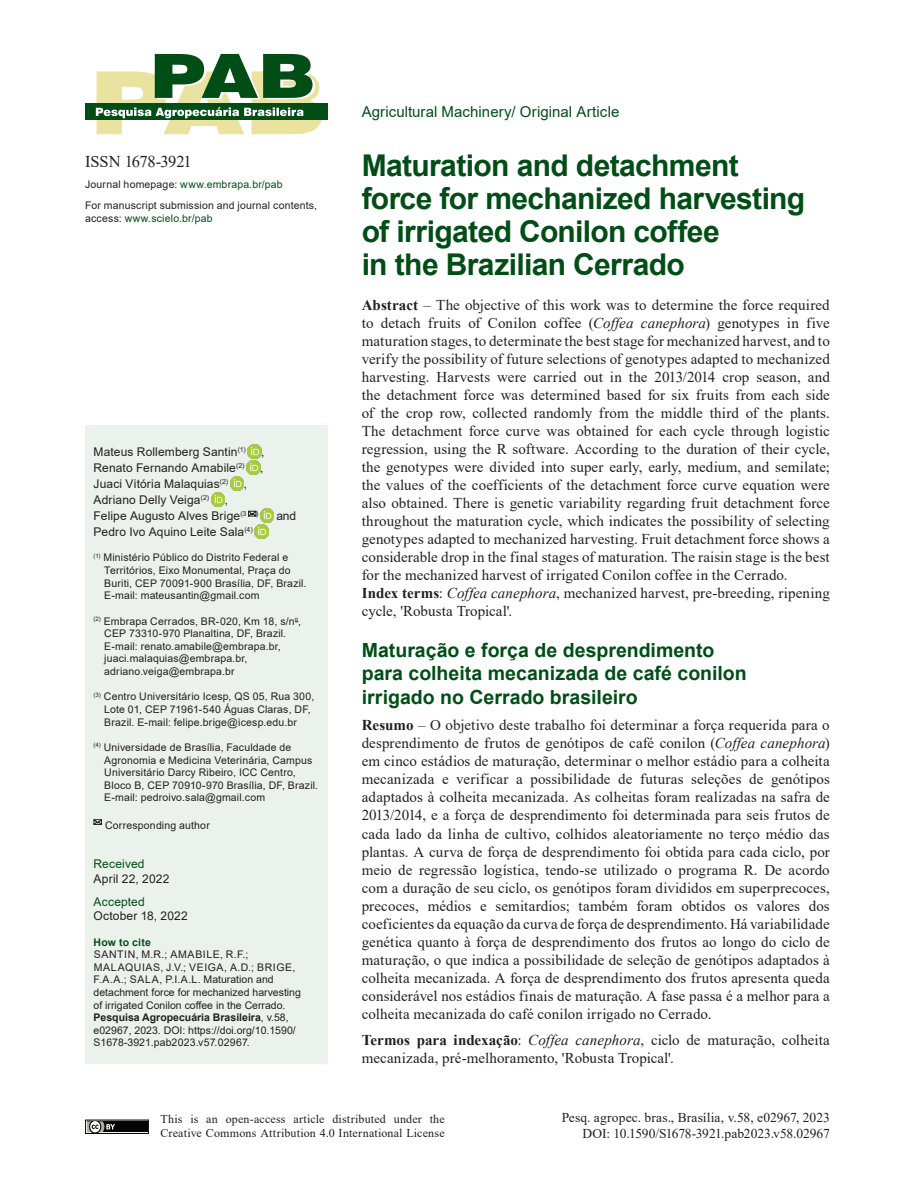
<style>
.page{position:relative;width:915px;height:1191px;background:#fff}
.page>*{position:absolute;margin:0;border:0;box-sizing:border-box;transform-origin:0 0}
.TÍTULO_DO_ARTIGO{font:700 30px/33px "Arial";letter-spacing:-.02em;color:#004e16}
.TÍTULO_DO_ABSTRACT{font:700 19.5px/23.4px "Arial";color:#004e16}
.ISSNe{font:16.5px "Times New Roman";letter-spacing:-.03em;color:#231f20}
.RESUMO_ABSTRACT{font:15px/18px "Times New Roman";letter-spacing:.005em;color:#231f20;text-align:justify}
.SEÇÃO_TIPO_DE_ARTIGO{font:15px "Arial";letter-spacing:.005em;color:#004e16}
.t1{font:13.5px/16.2px "Times New Roman";letter-spacing:.005em;color:#231f20;text-align:right}
.AUTORES{font:12px/16px "Arial";letter-spacing:.01em;color:#231f20}
.t2{font:12px/14.4px "Times New Roman";letter-spacing:.015em;color:#231f20}
.ACEITE_DATA{font:12px "Arial";letter-spacing:.015em;color:#231f20}
.RECEBIDO_DATA{font:12px "Arial";letter-spacing:.02em;color:#231f20}
.RECEBIDO{font:12px "Arial";letter-spacing:.01em;color:#004e16}
.ACEITE{font:12px "Arial";letter-spacing:.01em;color:#004e16}
.NOTAS_AUTORES{font:10.5px/12.6px "Arial";letter-spacing:.015em;color:#231f20}
.HOW_TO_CITE_TEXTO{font:10.5px/12.6px "Arial";color:#231f20}
.ENDERECO_ELETRONICO{font:10.5px/12.6px "Arial";letter-spacing:.015em;color:#231f20}
.ENDERECO_ELETRONICO-2{font:10.5px "Arial";letter-spacing:.015em;color:#004e16}
.AUTOR_CORRESP{font:10.5px "Arial";letter-spacing:.015em;color:#231f20}
.HOW_TO_CITE{font:700 10.5px "Arial";letter-spacing:.02em;color:#004e16}
.AUTORES-2{font:6.9px "Arial";color:#231f20}
.s1{color:#231f20}
.s2{color:#004e16}
.s3{font-weight:700}
.s4{font-style:italic}
</style>
<div class="page">
<div style="left:85px;top:1119px;width:64px;height:15px;border:1px solid #040503"></div>
<div style="left:87px;top:1121px;width:60px;height:11px;background:#040503"></div>
<svg style="left:85px;top:1119px;width:30px;height:15px"></svg>
<div style="left:85px;top:104px;width:242px;height:16px;background:#004e16"></div>
<svg style="left:96px;top:54px;width:226px;height:80px"></svg>
<div style="left:85px;top:425px;width:242px;height:638px;background:#ebf1eb"></div>
<img style="left:247px;top:444px;width:14px;height:14px">
<img style="left:246px;top:460px;width:14px;height:14px">
<img style="left:230px;top:476px;width:14px;height:14px">
<img style="left:211px;top:492px;width:14px;height:14px">
<svg style="left:248px;top:511px;width:8px;height:5px"></svg>
<img style="left:260px;top:508px;width:13px;height:14px">
<img style="left:254px;top:524px;width:14px;height:14px">
<svg style="left:94px;top:819px;width:8px;height:5px"></svg>
<p class="ISSNe" style="left:85px;top:150px;width:108px">ISSN 1678-3921</p>
<p class="ENDERECO_ELETRONICO-2" style="left:85px;top:177px;width:199px"><span class="s1">Journal homepage:</span> www.embrapa.br/pab</p>
<p class="ENDERECO_ELETRONICO" style="left:85px;top:199px;width:233px">For manuscript submission and journal contents, access: <span class="s2">www.scielo.br/pab</span></p>
<p class="AUTORES" style="left:94px;top:443px;width:153px">Mateus Rollemberg Santin<sup>(1)</sup></p>
<p class="AUTORES" style="left:261px;top:443px;width:5px">,</p>
<p class="AUTORES" style="left:94px;top:459px;width:152px">Renato Fernando Amabile<sup>(2)</sup></p>
<p class="AUTORES" style="left:260px;top:459px;width:5px">,</p>
<p class="AUTORES" style="left:94px;top:475px;width:136px">Juaci Vitória Malaquias<sup>(2)</sup></p>
<p class="AUTORES" style="left:244px;top:475px;width:5px">,</p>
<p class="AUTORES" style="left:94px;top:492px;width:117px">Adriano Delly Veiga<sup>(2)</sup></p>
<p class="AUTORES" style="left:94px;top:492px;width:154px;text-indent:131px">,<br>Felipe Augusto Alves Brige<sup>(3</sup></p>
<p class="AUTORES-2" style="left:256px;top:509px;width:4px">)</p>
<p class="AUTORES" style="left:276px;top:508px;width:21px">and</p>
<p class="AUTORES" style="left:94px;top:524px;width:160px">Pedro Ivo Aquino Leite Sala<sup>(4)</sup></p>
<p class="NOTAS_AUTORES" style="left:104px;top:551px;width:204px;text-indent:-11px"><sup>(1)</sup> Ministério Público do Distrito Federal e Territórios, Eixo Monumental, Praça do Buriti, CEP 70091-900 Brasília, DF, Brazil.<br>E-mail: mateusantin@gmail.com</p>
<p class="NOTAS_AUTORES" style="left:104px;top:614px;width:198px;text-indent:-11px"><sup>(2)</sup> Embrapa Cerrados, BR-020, Km 18, s/n<sup>o</sup>, CEP 73310-970 Planaltina, DF, Brazil.<br>E-mail: renato.amabile@embrapa.br, juaci.malaquias@embrapa.br, adriano.veiga@embrapa.br</p>
<p class="NOTAS_AUTORES" style="left:104px;top:690px;width:211px;text-indent:-11px"><sup>(3)</sup> Centro Universitário Icesp, QS 05, Rua 300,<br>Lote 01, CEP 71961-540 Águas Claras, DF,<br>Brazil. E-mail: felipe.brige@icesp.edu.br</p>
<p class="NOTAS_AUTORES" style="left:104px;top:741px;width:215px;text-indent:-11px"><sup>(4)</sup> Universidade de Brasília, Faculdade de Agronomia e Medicina Veterinária, Campus Universitário Darcy Ribeiro, ICC Centro, Bloco B, CEP 70910-970 Brasília, DF, Brazil.<br>E-mail: pedroivo.sala@gmail.com</p>
<p class="AUTOR_CORRESP" style="left:105px;top:817px;width:106px">Corresponding author</p>
<p class="RECEBIDO" style="left:94px;top:856px;width:52px">Received</p>
<p class="RECEBIDO_DATA" style="left:94px;top:870px;width:77px">April 22, 2022</p>
<p class="ACEITE" style="left:94px;top:893px;width:53px">Accepted</p>
<p class="ACEITE_DATA" style="left:94px;top:907px;width:96px">October 18, 2022</p>
<p class="HOW_TO_CITE" style="left:94px;top:934px;width:59px">How to cite</p>
<p class="HOW_TO_CITE_TEXTO" style="left:94px;top:948px;width:209px">SANTIN, M.R.; AMABILE, R.F.; MALAQUIAS, J.V.; VEIGA, A.D.; BRIGE, F.A.A.; SALA, P.I.A.L. Maturation and detachment force for mechanized harvesting of irrigated Conilon coffee in the Cerrado.<br><span class="s3">Pesquisa Agropecuária Brasileira</span>, v.58, e02967, 2023. DOI: https://doi.org/10.1590/ S1678-3921.pab2023.v57.02967.</p>
<p class="SEÇÃO_TIPO_DE_ARTIGO" style="left:361px;top:102px;width:259px">Agricultural Machinery/ Original Article</p>
<p class="TÍTULO_DO_ARTIGO" style="left:361px;top:149px;width:445px">Maturation and detachment force for mechanized harvesting of irrigated Conilon coffee<br>in the Brazilian Cerrado</p>
<p class="RESUMO_ABSTRACT" style="left:361px;top:295px;width:469px"><span class="s3">Abstract</span> – The objective of this work was to determine the force required to detach fruits of Conilon coffee (<span class="s4">Coffea canephora</span>) genotypes in five maturation stages, to determinate the best stage for mechanized harvest, and to verify the possibility of future selections of genotypes adapted to mechanized harvesting. Harvests were carried out in the 2013/2014 crop season, and the detachment force was determined based for six fruits from each side of the crop row, collected randomly from the middle third of the plants.<br>The detachment force curve was obtained for each cycle through logistic regression, using the R software. According to the duration of their cycle, the genotypes were divided into super early, early, medium, and semilate; the values of the coefficients of the detachment force curve equation were also obtained. There is genetic variability regarding fruit detachment force throughout the maturation cycle, which indicates the possibility of selecting genotypes adapted to mechanized harvesting. Fruit detachment force shows a considerable drop in the final stages of maturation. The raisin stage is the best for the mechanized harvest of irrigated Conilon coffee in the Cerrado.</p>
<p class="RESUMO_ABSTRACT" style="left:361px;top:584px;width:469px"><span class="s3">Index terms</span>: <span class="s4">Coffea canephora</span>, mechanized harvest, pre-breeding, ripening cycle, 'Robusta Tropical'.</p>
<p class="TÍTULO_DO_ABSTRACT" style="left:361px;top:638px;width:386px">Maturação e força de desprendimento para colheita mecanizada de café conilon irrigado no Cerrado brasileiro</p>
<p class="RESUMO_ABSTRACT" style="left:361px;top:716px;width:469px"><span class="s3">Resumo</span> – O objetivo deste trabalho foi determinar a força requerida para o desprendimento de frutos de genótipos de café conilon (<span class="s4">Coffea canephora</span>) em cinco estádios de maturação, determinar o melhor estádio para a colheita mecanizada e verificar a possibilidade de futuras seleções de genótipos adaptados à colheita mecanizada. As colheitas foram realizadas na safra de 2013/2014, e a força de desprendimento foi determinada para seis frutos de cada lado da linha de cultivo, colhidos aleatoriamente no terço médio das plantas. A curva de força de desprendimento foi obtida para cada ciclo, por meio de regressão logística, tendo-se utilizado o programa R. De acordo com a duração de seu ciclo, os genótipos foram divididos em superprecoces, precoces, médios e semitardios; também foram obtidos os valores dos coeficientes da equação da curva de força de desprendimento. Há variabilidade genética quanto à força de desprendimento dos frutos ao longo do ciclo de maturação, o que indica a possibilidade de seleção de genótipos adaptados à colheita mecanizada. A força de desprendimento dos frutos apresenta queda considerável nos estádios finais de maturação. A fase passa é a melhor para a colheita mecanizada do café conilon irrigado no Cerrado.</p>
<p class="RESUMO_ABSTRACT" style="left:361px;top:1030px;width:469px"><span class="s3">Termos para indexação</span>: <span class="s4">Coffea canephora</span>, ciclo de maturação, colheita mecanizada, pré-melhoramento, 'Robusta Tropical'.</p>
<p class="t2" style="left:160px;top:1111px;width:286px">This is an open-access article distributed under the<br>Creative Commons Attribution 4.0 International License</p>
<p class="t1" style="left:561px;top:1109px;width:269px">Pesq. agropec. bras., Brasília, v.58, e02967, 2023<br>DOI: 10.1590/S1678-3921.pab2023.v58.02967</p>
</div>
